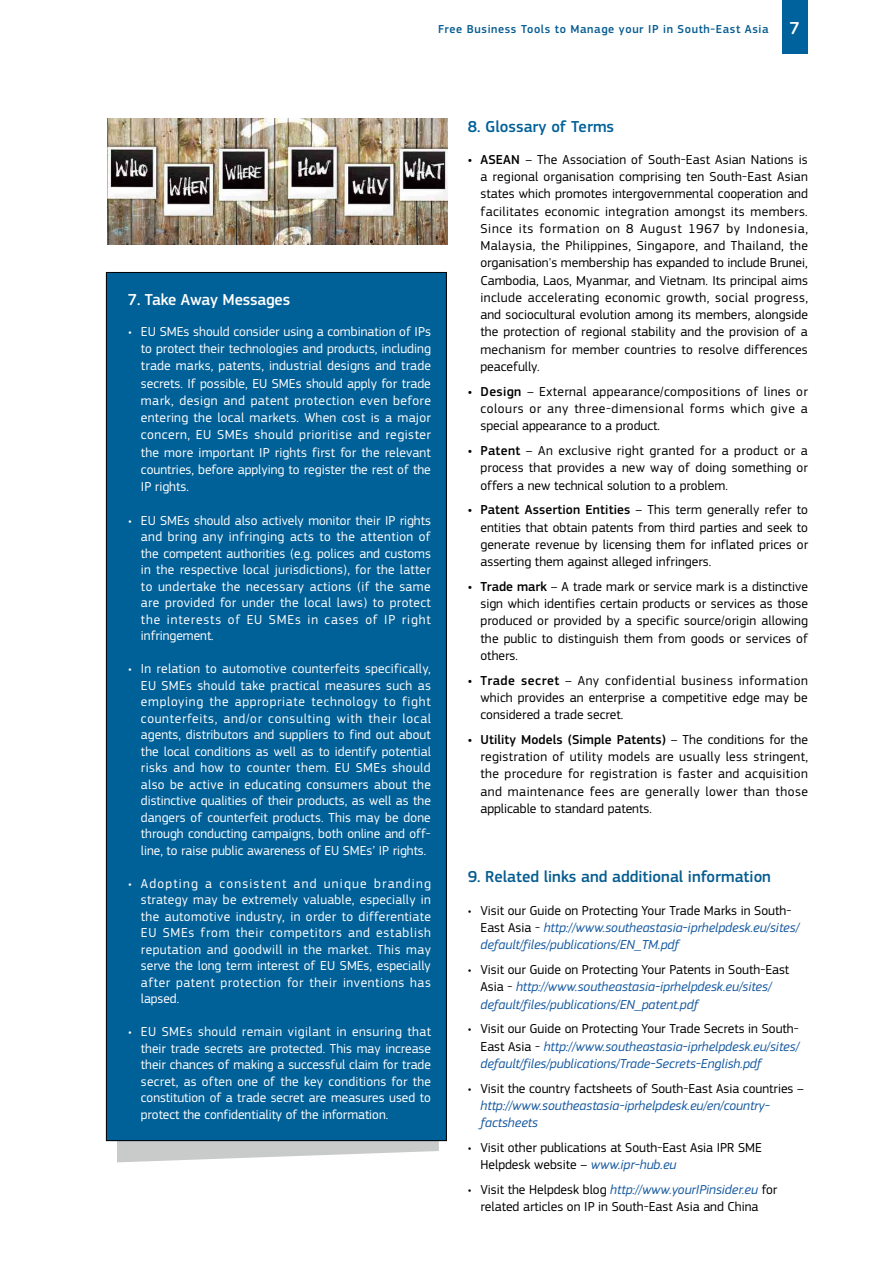
<style>
.page{position:relative;width:893px;height:1263px;background:#fff}
.page>*{position:absolute;margin:0;border:0;box-sizing:border-box;transform-origin:0 0}
.t1{font:500 16.5px "EC Square Sans Pro";color:#065c90}
.t2{font:500 16.5px "EC Square Sans Pro";letter-spacing:-.01em;color:#fff}
.t3{font:500 16.5px "EC Square Sans Pro";color:#006098}
.t4{font:13.5px/17.2px "EC Square Sans Pro";color:#000;text-align:justify}
.t5{font:13.5px/16.5px "EC Square Sans Pro";color:#fff;text-align:justify}
.t6{font:italic 13.5px/17.2px "EC Square Sans Pro";color:#16599f}
.t7{font:500 12px "EC Square Sans Pro";letter-spacing:.05em;color:#065c90}
.s1{font-size:18px;color:#fff}
.s2{font-weight:500}
.s3{font-style:normal;color:#000}
.s4{font-style:italic;color:#16599f}
</style>
<div class="page">
<svg style="left:116px;top:1141px;width:323px;height:21px;fill:#c9caca"></svg>
<div style="left:782px;top:0;width:25px;height:53px;background:#00629c"></div>
<div style="left:106px;top:272px;width:340px;height:869px;background:#006098"></div>
<img style="left:107px;top:118px;width:341px;height:126px">
<p class="t7" style="left:438px;top:22px;width:363px">Free Business Tools to Manage your IP in South-East Asia <span class="s1">7</span></p>
<p class="t2" style="left:128px;top:289px;width:164px">7. Take Away Messages</p>
<p class="t5" style="left:141px;top:323px;width:292px;line-height:17.2px;text-indent:-13px">• EU SMEs should consider using a combination of IPs to protect their technologies and products, including trade marks, patents, industrial designs and trade secrets. If possible, EU SMEs should apply for trade mark, design and patent protection even before entering the local markets. When cost is a major concern, EU SMEs should prioritise and register the more important IP rights first for the relevant countries, before applying to register the rest of the IP rights.</p>
<p class="t5" style="left:141px;top:512px;width:291px;text-indent:-13px">• EU SMEs should also actively monitor their IP rights and bring any infringing acts to the attention of the competent authorities (e.g. polices and customs in the respective local jurisdictions), for the latter to undertake the necessary actions (if the same are provided for under the local laws) to protect the interests of EU SMEs in cases of IP right infringement.</p>
<p class="t5" style="left:141px;top:661px;width:292px;text-indent:-13px">• In relation to automotive counterfeits specifically, EU SMEs should take practical measures such as employing the appropriate technology to fight counterfeits, and/or consulting with their local agents, distributors and suppliers to find out about the local conditions as well as to identify potential risks and how to counter them. EU SMEs should also be active in educating consumers about the distinctive qualities of their products, as well as the dangers of counterfeit products. This may be done through conducting campaigns, both online and off&shy;line, to raise public awareness of EU SMEs’ IP rights.</p>
<p class="t5" style="left:141px;top:875px;width:292px;text-indent:-13px">• Adopting a consistent and unique branding strategy may be extremely valuable, especially in the automotive industry, in order to differentiate EU SMEs from their competitors and establish reputation and goodwill in the market. This may serve the long term interest of EU SMEs, especially after patent protection for their inventions has lapsed.</p>
<p class="t5" style="left:141px;top:1024px;width:292px;text-indent:-13px">• EU SMEs should remain vigilant in ensuring that their trade secrets are protected. This may increase their chances of making a successful claim for trade secret, as often one of the key conditions for the constitution of a trade secret are measures used to protect the confidentiality of the information.</p>
<p class="t3" style="left:468px;top:117px;width:148px">8. Glossary of Terms</p>
<p class="t4" style="left:480px;top:151px;width:329px;text-indent:-13px"><span class="s2">• ASEAN</span> – The Association of South-East Asian Nations is a regional organisation comprising ten South-East Asian states which promotes intergovernmental cooperation and facilitates economic integration amongst its members.<br>Since its formation on 8 August 1967 by Indonesia, Malaysia, the Philippines, Singapore, and Thailand, the organisation's membership has expanded to include Brunei, Cambodia, Laos, Myanmar, and Vietnam. Its principal aims include accelerating economic growth, social progress, and sociocultural evolution among its members, alongside the protection of regional stability and the provision of a mechanism for member countries to resolve differences peacefully.</p>
<p class="t4" style="left:480px;top:383px;width:329px;text-indent:-13px"><span class="s2">• Design</span> – External appearance/compositions of lines or colours or any three-dimensional forms which give a special appearance to a product.</p>
<p class="t4" style="left:480px;top:442px;width:329px;text-indent:-13px"><span class="s2">• Patent</span> – An exclusive right granted for a product or a process that provides a new way of doing something or offers a new technical solution to a problem.</p>
<p class="t4" style="left:480px;top:501px;width:329px;text-indent:-13px"><span class="s2">• Patent Assertion Entities</span> – This term generally refer to entities that obtain patents from third parties and seek to generate revenue by licensing them for inflated prices or asserting them against alleged infringers.</p>
<p class="t4" style="left:480px;top:578px;width:329px;text-indent:-13px"><span class="s2">• Trade mark</span> – A trade mark or service mark is a distinctive sign which identifies certain products or services as those produced or provided by a specific source/origin allowing the public to distinguish them from goods or services of others.</p>
<p class="t4" style="left:480px;top:671px;width:329px;text-indent:-13px"><span class="s2">• Trade secret</span> – Any confidential business information which provides an enterprise a competitive edge may be considered a trade secret.</p>
<p class="t4" style="left:480px;top:731px;width:329px;text-indent:-13px"><span class="s2">• Utility Models (Simple Patents)</span> – The conditions for the registration of utility models are usually less stringent, the procedure for registration is faster and acquisition and maintenance fees are generally lower than those applicable to standard patents.</p>
<p class="t1" style="left:468px;top:867px;width:305px">9. Related links and additional information</p>
<p class="t6" style="left:480px;top:902px;width:320px;text-indent:-13px"><span class="s3">• Visit our Guide on Protecting Your Trade Marks in South-<br>East Asia -</span> http://www.southeastasia-iprhelpdesk.eu/sites/ default/files/publications/EN_TM.pdf</p>
<p class="t6" style="left:480px;top:961px;width:310px;text-indent:-13px"><span class="s3">• Visit our Guide on Protecting Your Patents in South-East<br>Asia -</span> http://www.southeastasia-iprhelpdesk.eu/sites/ default/files/publications/EN_patent.pdf</p>
<p class="t6" style="left:480px;top:1020px;width:320px;text-align:justify;text-indent:-13px"><span class="s3">• Visit our Guide on Protecting Your Trade Secrets in South-East Asia -</span> http://www.southeastasia-iprhelpdesk.eu/sites/ default/files/publications/Trade-Secrets-English.pdf</p>
<p class="t4" style="left:468px;top:1079px;width:338px">• Visit the country factsheets of South-East Asia countries –</p>
<p class="t6" style="left:480px;top:1097px;width:291px">http://www.southeastasia-iprhelpdesk.eu/en/country&shy;factsheets</p>
<p class="t4" style="left:480px;top:1139px;width:283px;text-indent:-13px">• Visit other publications at South-East Asia IPR SME<br>Helpdesk website – <span class="s4">www.ipr-hub.eu</span></p>
<p class="t4" style="left:468px;top:1181px;width:311px;text-align:center">• Visit the Helpdesk blog <span class="s4">http://www.yourIPinsider.eu</span> for related articles on IP in South-East Asia and China</p>
</div>
